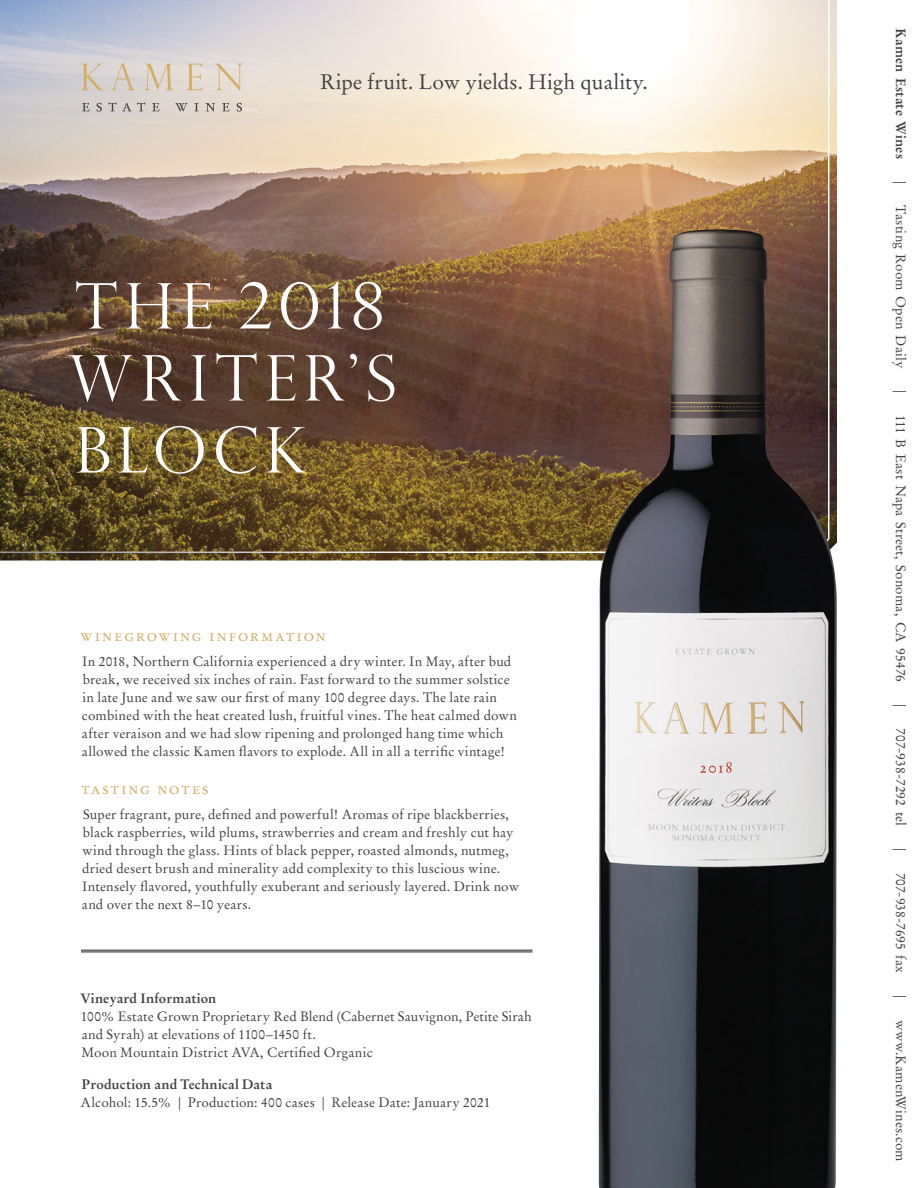
<style>
.page{position:relative;width:918px;height:1188px;background:#fff}
.page>*{position:absolute;margin:0;border:0;box-sizing:border-box;transform-origin:0 0}
.t1{font:300 63px/72px "Perpetua Titling";letter-spacing:.105em;color:#fff}
.t2{font:21px "Stempel Garamond LT Std";letter-spacing:.005em;color:#414042}
.t3{font:16.5px "Stempel Garamond LT Std";letter-spacing:.12em;color:#d2ae67}
.t4{font:13.5px/18px "Stempel Garamond LT Std";letter-spacing:.01em;color:#414042}
.t5{font:700 13.5px "Stempel Garamond LT Std";letter-spacing:.01em;color:#414042}
</style>
<div class="page">
<img style="left:0;top:0;width:830px;height:554px">
<svg style="left:81px;top:63px;width:162px;height:28px;background:#dcd1c4"></svg>
<svg style="left:82px;top:103px;width:8px;height:8px"></svg>
<svg style="left:97px;top:103px;width:5px;height:9px"></svg>
<svg style="left:108px;top:102px;width:37px;height:9px"></svg>
<svg style="left:152px;top:103px;width:8px;height:8px"></svg>
<svg style="left:175px;top:103px;width:13px;height:9px"></svg>
<svg style="left:194px;top:103px;width:5px;height:8px"></svg>
<svg style="left:205px;top:103px;width:10px;height:9px"></svg>
<svg style="left:222px;top:103px;width:8px;height:8px"></svg>
<svg style="left:237px;top:103px;width:5px;height:9px"></svg>
<hr style="left:81px;top:952px;width:451px;height:1px;background:#231f20">
<hr style="left:81px;top:950px;width:451px;height:1px;background:#231f20">
<img style="left:599px;top:230px;width:238px;height:958px">
<h2 class="t2" style="left:320px;top:69px;width:329px">Ripe fruit. Low yields. High quality.</h2>
<h1 class="t1" style="left:68px;top:269px;width:329px">THE 2018<br>WRITER’S<br>BLOCK</h1>
<p class="t3" style="left:81px;top:626px;width:247px">winegrowing information</p>
<p class="t4" style="left:82px;top:653px;width:437px">In 2018, Northern California experienced a dry winter. In May, after bud break, we received six inches of rain. Fast forward to the summer solstice in late June and we saw our first of many 100 degree days. The late rain combined with the heat created lush, fruitful vines. The heat calmed down after veraison and we had slow ripening and prolonged hang time which allowed the classic Kamen flavors to explode. All in all a terrific vintage!</p>
<p class="t3" style="left:81px;top:779px;width:129px">tasting notes</p>
<p class="t4" style="left:82px;top:806px;width:438px">Super fragrant, pure, defined and powerful! Aromas of ripe blackberries, black raspberries, wild plums, strawberries and cream and freshly cut hay wind through the glass. Hints of black pepper, roasted almonds, nutmeg, dried desert brush and minerality add complexity to this luscious wine.<br>Intensely flavored, youthfully exuberant and seriously layered. Drink now and over the next 8–10 years.</p>
<p class="t5" style="left:80px;top:990px;width:138px">Vineyard Information</p>
<p class="t4" style="left:81px;top:1008px;width:452px">100% Estate Grown Proprietary Red Blend (Cabernet Sauvignon, Petite Sirah and Syrah) at elevations of 1100–1450 ft.<br>Moon Mountain District AVA, Certified Organic</p>
<p class="t5" style="left:82px;top:1076px;width:192px">Production and Technical Data</p>
<p class="t4" style="left:80px;top:1093px;width:411px">Alcohol: 15.5% | Production: 400 cases | Release Date: January 2021</p>
<p class="t5" style="left:909px;top:28px;width:132px;rotate:90deg">Kamen Estate Wines</p>
<p class="t4" style="left:910px;top:181px;width:4px;rotate:90deg">|</p>
<p class="t4" style="left:910px;top:205px;width:164px;rotate:90deg">Tasting Room Open Daily</p>
<p class="t4" style="left:910px;top:390px;width:4px;rotate:90deg">|</p>
<p class="t4" style="left:910px;top:415px;width:268px;rotate:90deg">111 B East Napa Street, Sonoma, CA 95476</p>
<p class="t4" style="left:910px;top:704px;width:4px;rotate:90deg">|</p>
<p class="t4" style="left:910px;top:728px;width:99px;rotate:90deg">707-938-7292 tel</p>
<p class="t4" style="left:910px;top:848px;width:4px;rotate:90deg">|</p>
<p class="t4" style="left:910px;top:873px;width:102px;rotate:90deg">707-938-7695 fax</p>
<p class="t4" style="left:910px;top:995px;width:4px;rotate:90deg">|</p>
<p class="t4" style="left:910px;top:1020px;width:144px;rotate:90deg">www.KamenWines.com</p>
</div>
